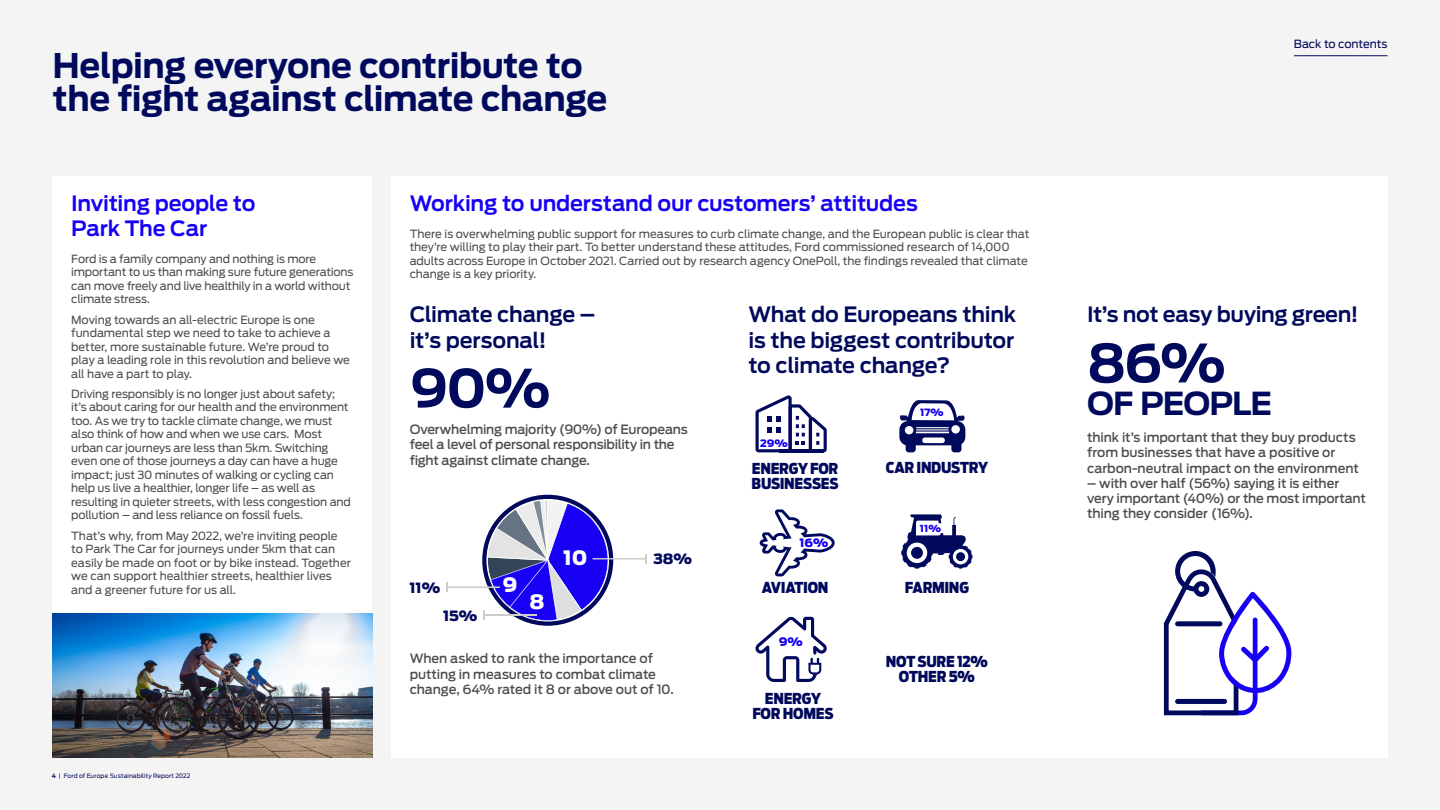
<style>
.page{position:relative;width:1440px;height:810px;background:#f4f4f4}
.page>*{position:absolute;margin:0;border:0;box-sizing:border-box;transform-origin:0 0}
.t1{font:700 52.5px "Ford Antenna";color:#00095b}
.Page_Header{font:700 33.75px/33.8px "Ford Antenna";letter-spacing:-.015em;color:#00095b}
.t2{font:700 31.5px "Ford Antenna";letter-spacing:-.03em;color:#00095b}
.Sub_Head{font:600 21px/25.2px "Ford Antenna";letter-spacing:-.01em;color:#00095b;text-align:justify}
.Sub_Head-2{font:600 21px/25.2px "Ford Antenna";letter-spacing:-.01em;color:#1700f4}
.t3{font:900 19.73px "Ford Antenna";color:#fff}
.t4{font:900 15px "Ford Antenna Cond";letter-spacing:-.02em;color:#00095b}
.t5{font:900 14.1px "Ford Antenna";color:#00095b}
.Infographic___Body_C{font:500 12.75px/15.3px "Ford Antenna";letter-spacing:-.01em;color:#4d4d4d}
.t6{font:900 11.62px "Ford Antenna";color:#1700f4}
.t7{font:900 11.48px "Ford Antenna";color:#1700f4}
.Body_Copy{font:11.25px/13.5px "Ford Antenna";letter-spacing:-.015em;color:#4d4d4d}
.t8{font:11.25px "Ford Antenna";letter-spacing:-.01em;color:#00095b}
.t9{font:900 10.12px "Ford Antenna";color:#1700f4}
.t10{font:900 9.98px "Ford Antenna";color:#1700f4}
.t11{font:900 9.6px "Ford Antenna";color:#1700f4}
.t12{font:6px "Ford Antenna";letter-spacing:.01em;color:#00095b}
.s1{font-weight:700}
</style>
<div class="page">
<div style="left:391px;top:176px;width:997px;height:582px;background:#fff"></div>
<div style="left:52px;top:176px;width:320px;height:582px;background:#fff"></div>
<img style="left:52px;top:614px;width:320px;height:144px">
<svg style="left:756px;top:395px;width:71px;height:57px"></svg>
<hr style="left:779px;top:449px;width:45px;height:3px;background:#00095b">
<svg style="left:760px;top:509px;width:75px;height:67px"></svg>
<svg style="left:901px;top:514px;width:72px;height:55px"></svg>
<svg style="left:756px;top:617px;width:71px;height:65px"></svg>
<svg style="left:899px;top:400px;width:66px;height:52px"></svg>
<svg style="left:446px;top:495px;width:200px;height:131px"></svg>
<svg style="left:1163px;top:551px;width:129px;height:165px"></svg>
<hr style="left:1294px;top:56px;width:93px;height:1px;background:#00095b">
<p class="Page_Header" style="left:52px;top:45px;width:556px">Helping everyone contribute to the fight against climate change</p>
<p class="Sub_Head-2" style="left:71px;top:188px;width:186px">Inviting people to<br>Park The Car</p>
<p class="Body_Copy" style="left:71px;top:251px;width:284px">Ford is a family company and nothing is more important to us than making sure future generations can move freely and live healthily in a world without climate stress.</p>
<p class="Body_Copy" style="left:71px;top:311px;width:280px">Moving towards an all-electric Europe is one fundamental step we need to take to achieve a better, more sustainable future. We’re proud to play a leading role in this revolution and believe we all have a part to play.</p>
<p class="Body_Copy" style="left:71px;top:386px;width:281px">Driving responsibly is no longer just about safety; it’s about caring for our health and the environment too. As we try to tackle climate change, we must also think of how and when we use cars. Most urban car journeys are less than 5km. Switching even one of those journeys a day can have a huge impact; just 30 minutes of walking or cycling can help us live a healthier, longer life – as well as resulting in quieter streets, with less congestion and pollution – and less reliance on fossil fuels.</p>
<p class="Body_Copy" style="left:71px;top:527px;width:281px">That’s why, from May 2022, we’re inviting people to Park The Car for journeys under 5km that can easily be made on foot or by bike instead. Together we can support healthier streets, healthier lives and a greener future for us all.</p>
<p class="t12" style="left:52px;top:770px;width:140px"><span class="s1">4</span> | Ford of Europe Sustainability Report 2022</p>
<p class="Sub_Head-2" style="left:410px;top:188px;width:510px">Working to understand our customers’ attitudes</p>
<p class="Body_Copy" style="left:410px;top:225px;width:621px">There is overwhelming public support for measures to curb climate change, and the European public is clear that they’re willing to play their part. To better understand these attitudes, Ford commissioned research of 14,000 adults across Europe in October 2021. Carried out by research agency OnePoll, the findings revealed that climate change is a key priority.</p>
<p class="Sub_Head" style="left:410px;top:300px;width:187px">Climate change – it’s personal!</p>
<p class="t1" style="left:410px;top:341px;width:142px">90%</p>
<p class="Infographic___Body_C" style="left:410px;top:420px;width:280px">Overwhelming majority (90%) of Europeans feel a level of personal responsibility in the fight against climate change.</p>
<p class="t5" style="left:409px;top:575px;width:32px">11%</p>
<h3 class="t3" style="left:502px;top:567px;width:16px">9</h3>
<p class="t5" style="left:443px;top:602px;width:36px">15%</p>
<h3 class="t3" style="left:529px;top:583px;width:17px">8</h3>
<h3 class="t3" style="left:563px;top:539px;width:26px">10</h3>
<p class="t5" style="left:653px;top:545px;width:40px">38%</p>
<p class="Infographic___Body_C" style="left:410px;top:650px;width:266px">When asked to rank the importance of putting in measures to combat climate change, 64% rated it 8 or above out of 10.</p>
<p class="Sub_Head" style="left:748px;top:300px;width:269px">What do Europeans think is the biggest contributor to climate change?</p>
<p class="t9" style="left:760px;top:433px;width:29px">29%</p>
<p class="t4" style="left:752px;top:455px;width:88px">ENERGY FOR</p>
<p class="t4" style="left:752px;top:470px;width:89px">BUSINESSES</p>
<p class="t7" style="left:799px;top:532px;width:30px">16%</p>
<p class="t4" style="left:762px;top:574px;width:68px">AVIATION</p>
<p class="t6" style="left:779px;top:631px;width:25px">9%</p>
<p class="t4" style="left:765px;top:684px;width:58px">ENERGY</p>
<p class="t4" style="left:752px;top:699px;width:83px">FOR HOMES</p>
<p class="t10" style="left:920px;top:403px;width:25px">17%</p>
<p class="t4" style="left:886px;top:454px;width:104px">CAR INDUSTRY</p>
<p class="t11" style="left:920px;top:519px;width:23px">11%</p>
<p class="t4" style="left:905px;top:574px;width:66px">FARMING</p>
<p class="t4" style="left:886px;top:648px;width:103px">NOT SURE 12%</p>
<p class="t4" style="left:899px;top:663px;width:77px">OTHER 5%</p>
<p class="t8" style="left:1294px;top:34px;width:95px">Back to contents</p>
<p class="Sub_Head" style="left:1087px;top:300px;width:273px">It’s not easy buying green!</p>
<p class="t1" style="left:1087px;top:316px;width:140px">86%</p>
<p class="t2" style="left:1087px;top:376px;width:187px">OF PEOPLE</p>
<p class="Infographic___Body_C" style="left:1087px;top:428px;width:273px">think it’s important that they buy products from businesses that have a positive or carbon-neutral impact on the environment</p>
<p class="Infographic___Body_C" style="left:1087px;top:474px;width:280px">– with over half (56%) saying it is either very important (40%) or the most important thing they consider (16%).</p>
</div>
